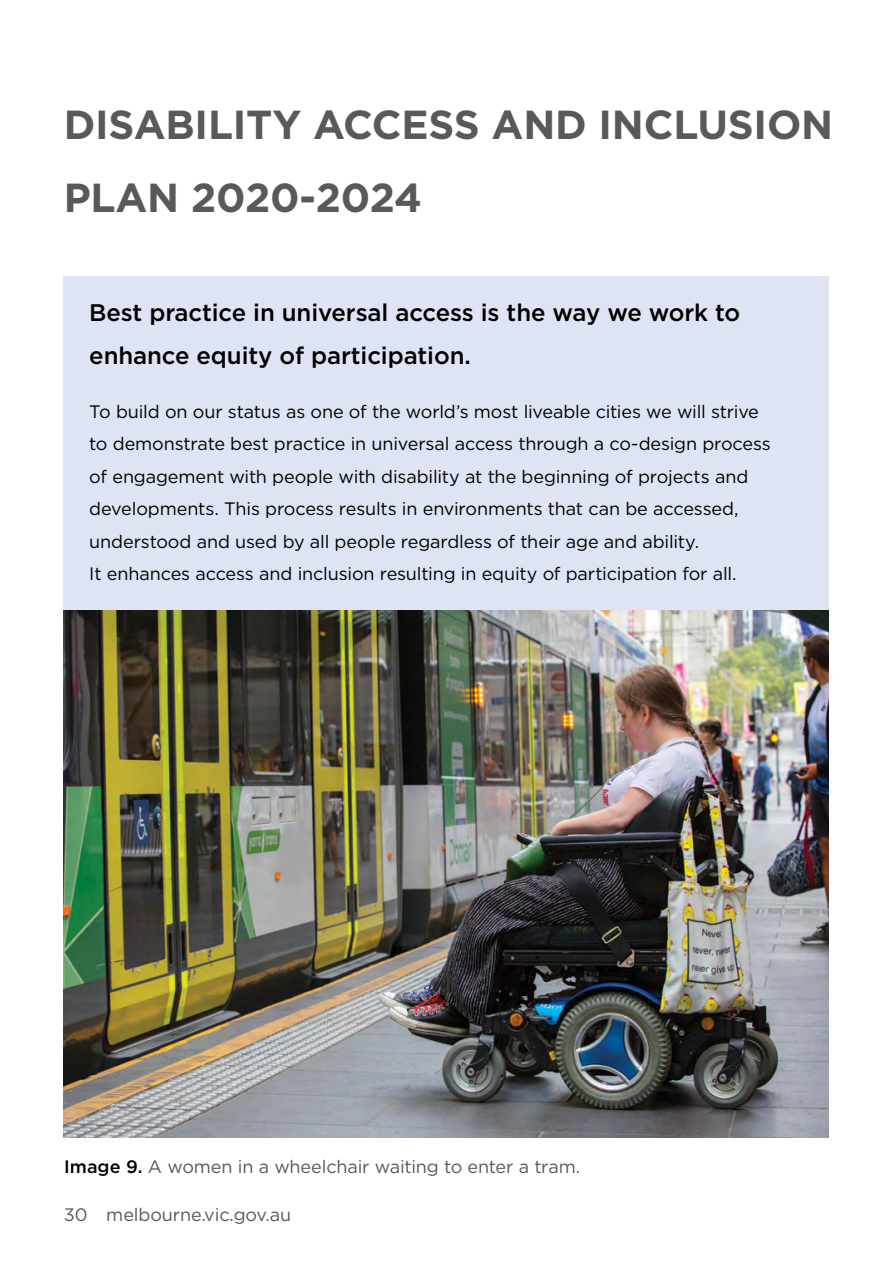
<style>
.page{position:relative;width:893px;height:1263px;background:#fff}
.page>*{position:absolute;margin:0;border:0;box-sizing:border-box;transform-origin:0 0}
.H1___Page_Heading{font:700 40.5px/72.9px "Gotham";letter-spacing:-.005em;color:#58595b}
.H2_-_Paragraph_Headi{font:500 24px/43.2px "Gotham";letter-spacing:-.005em;color:#000}
.Body_Copy{font:18px/32.4px "Gotham";letter-spacing:-.01em;color:#000}
.t1{font:18px "Gotham";letter-spacing:-.005em;color:#58595b}
.s1{font-weight:500;color:#000}
</style>
<div class="page">
<div style="left:64px;top:276px;width:765px;height:334px;background:#dee4f4"></div>
<img style="left:63px;top:610px;width:766px;height:527px">
<h1 class="H1___Page_Heading" style="left:64px;top:88px;width:771px">DISABILITY ACCESS AND INCLUSION<br>PLAN 2020-2024</h1>
<h2 class="H2_-_Paragraph_Headi" style="left:89px;top:291px;width:652px">Best practice in universal access is the way we work to enhance equity of participation.</h2>
<p class="Body_Copy" style="left:89px;top:395px;width:683px">To build on our status as one of the world’s most liveable cities we will strive to demonstrate best practice in universal access through a co-design process of engagement with people with disability at the beginning of projects and developments. This process results in environments that can be accessed, understood and used by all people regardless of their age and ability.<br>It enhances access and inclusion resulting in equity of participation for all.</p>
<p class="t1" style="left:64px;top:1155px;width:518px"><span class="s1">Image 9.</span> A women in a wheelchair waiting to enter a tram.</p>
<p class="t1" style="left:64px;top:1203px;width:229px">30 melbourne.vic.gov.au</p>
</div>
